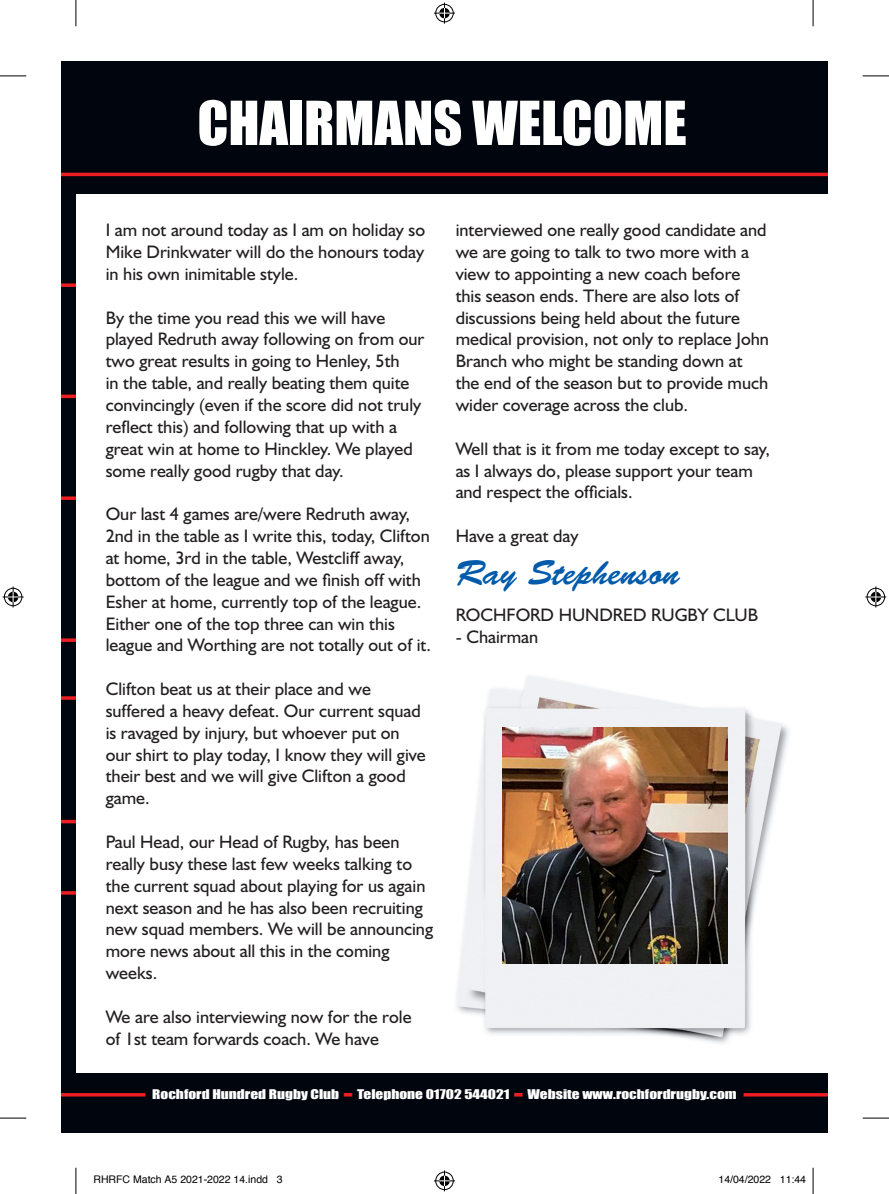
<style>
.page{position:relative;width:889px;height:1194px;background:#fff}
.page>*{position:absolute;margin:0;border:0;box-sizing:border-box;transform-origin:0 0}
.t1{font:56px "Impact";letter-spacing:-.005em;color:#fff}
.t2{font:300 52.5px "Souvenir IT Cby BT";color:#fff}
.t3{font:35px "Brush Script Std";color:#015aaa}
.t4{font:18.2px/21.9px "Humanist 521 BT";color:#231f20}
.t5{font:12.25px "Impact";color:#fff;scale:1.25 1}
.t6{font:10.5px "Helvetica";color:#000}
.s1{font-size:25.72px;color:#ee1d23}
</style>
<div class="page">
<div style="left:61px;top:61px;width:15px;height:1071px;background:#01060e"></div>
<svg style="left:61px;top:496px;width:15px;height:4px"></svg>
<hr style="left:61px;top:696px;width:15px;height:3px;background:#ee1d23">
<svg style="left:61px;top:638px;width:15px;height:4px"></svg>
<svg style="left:61px;top:283px;width:15px;height:4px"></svg>
<svg style="left:61px;top:394px;width:15px;height:4px"></svg>
<hr style="left:61px;top:891px;width:15px;height:3px;background:#ee1d23">
<svg style="left:61px;top:819px;width:15px;height:4px"></svg>
<div style="left:76px;top:1073px;width:751px;height:59px;background:#01060e"></div>
<hr style="left:743px;top:1093px;width:84px;height:3px;background:#ee1d23">
<hr style="left:61px;top:1093px;width:84px;height:3px;background:#ee1d23">
<div style="left:76px;top:61px;width:751px;height:132px;background:#01060e"></div>
<hr style="left:61px;top:173px;width:766px;height:3px;background:#ee1d23">
<img style="left:456px;top:675px;width:333px;height:369px">
<img style="left:502px;top:727px;width:225px;height:236px">
<svg style="left:0;top:76px;width:26px;height:1px"></svg>
<svg style="left:862px;top:76px;width:26px;height:1px"></svg>
<svg style="left:0;top:1117px;width:26px;height:1px"></svg>
<svg style="left:862px;top:1117px;width:26px;height:1px"></svg>
<svg style="left:76px;top:0;width:1px;height:26px"></svg>
<svg style="left:76px;top:1167px;width:1px;height:26px"></svg>
<svg style="left:812px;top:0;width:1px;height:26px"></svg>
<svg style="left:812px;top:1167px;width:1px;height:26px"></svg>
<svg style="left:434px;top:3px;width:21px;height:21px"></svg>
<svg style="left:434px;top:1170px;width:21px;height:21px"></svg>
<svg style="left:3px;top:586px;width:21px;height:21px"></svg>
<svg style="left:865px;top:586px;width:21px;height:21px"></svg>
<h1 class="t1" style="left:105px;top:80px;width:680px">Rochford Hundred Rugby Club</h1>
<h1 class="t1" style="left:197px;top:80px;width:490px">Chairmans Welcome</h1>
<h2 class="t2" style="left:154px;top:92px;width:581px">CHAIRMAN’S MESSAGE</h2>
<p class="t4" style="left:106px;top:219px;width:321px;text-align:justify">I am not around today as I am on holiday so Mike Drinkwater will do the honours today in his own inimitable style.</p>
<p class="t4" style="left:106px;top:306px;width:320px">By the time you read this we will have played Redruth away following on from our two great results in going to Henley, 5th<br>in the table, and really beating them quite convincingly (even if the score did not truly reflect this) and following that up with a great win at home to Hinckley. We played some really good rugby that day.</p>
<p class="t4" style="left:106px;top:503px;width:327px">Our last 4 games are/were Redruth away, 2nd in the table as I write this, today, Clifton at home, 3rd in the table, Westcliff away, bottom of the league and we finish off with Esher at home, currently top of the league.<br>Either one of the top three can win this league and Worthing are not totally out of it.</p>
<p class="t4" style="left:106px;top:677px;width:321px">Clifton beat us at their place and we suffered a heavy defeat. Our current squad is ravaged by injury, but whoever put on our shirt to play today, I know they will give their best and we will give Clifton a good game.</p>
<p class="t4" style="left:106px;top:830px;width:329px">Paul Head, our Head of Rugby, has been really busy these last few weeks talking to the current squad about playing for us again next season and he has also been recruiting new squad members. We will be announcing more news about all this in the coming weeks.</p>
<p class="t4" style="left:106px;top:1005px;width:307px">We are also interviewing now for the role of 1st team forwards coach. We have</p>
<p class="t4" style="left:455px;top:219px;width:315px">interviewed one really good candidate and we are going to talk to two more with a view to appointing a new coach before this season ends. There are also lots of discussions being held about the future medical provision, not only to replace John Branch who might be standing down at the end of the season but to provide much wider coverage across the club.</p>
<p class="t4" style="left:455px;top:437px;width:316px">Well that is it from me today except to say, as I always do, please support your team and respect the officials.</p>
<p class="t4" style="left:455px;top:524px;width:124px">Have a great day</p>
<h3 class="t3" style="left:455px;top:553px;width:225px">Ray Stephenson</h3>
<p class="t4" style="left:455px;top:603px;width:24px">Rochford</p>
<p class="t4" style="left:558px;top:603px;width:27px">Hundred</p>
<p class="t4" style="left:651px;top:603px;width:23px">Rugby</p>
<p class="t4" style="left:713px;top:603px;width:24px">Club</p>
<p class="t4" style="left:455px;top:625px;width:84px">- Chairman</p>
<p class="t5" style="left:152px;top:1084px;width:469px">Rochford Hundred Rugby Club <span class="s1">-</span> Telephone 01702 544021 <span class="s1">-</span> Website www.rochfordrugby.com</p>
<p class="t6" style="left:93px;top:1171px;width:191px">RHRFC Match A5 2021-2022 14.indd 3</p>
<p class="t6" style="left:718px;top:1171px;width:89px">14/04/2022 11:44</p>
</div>
